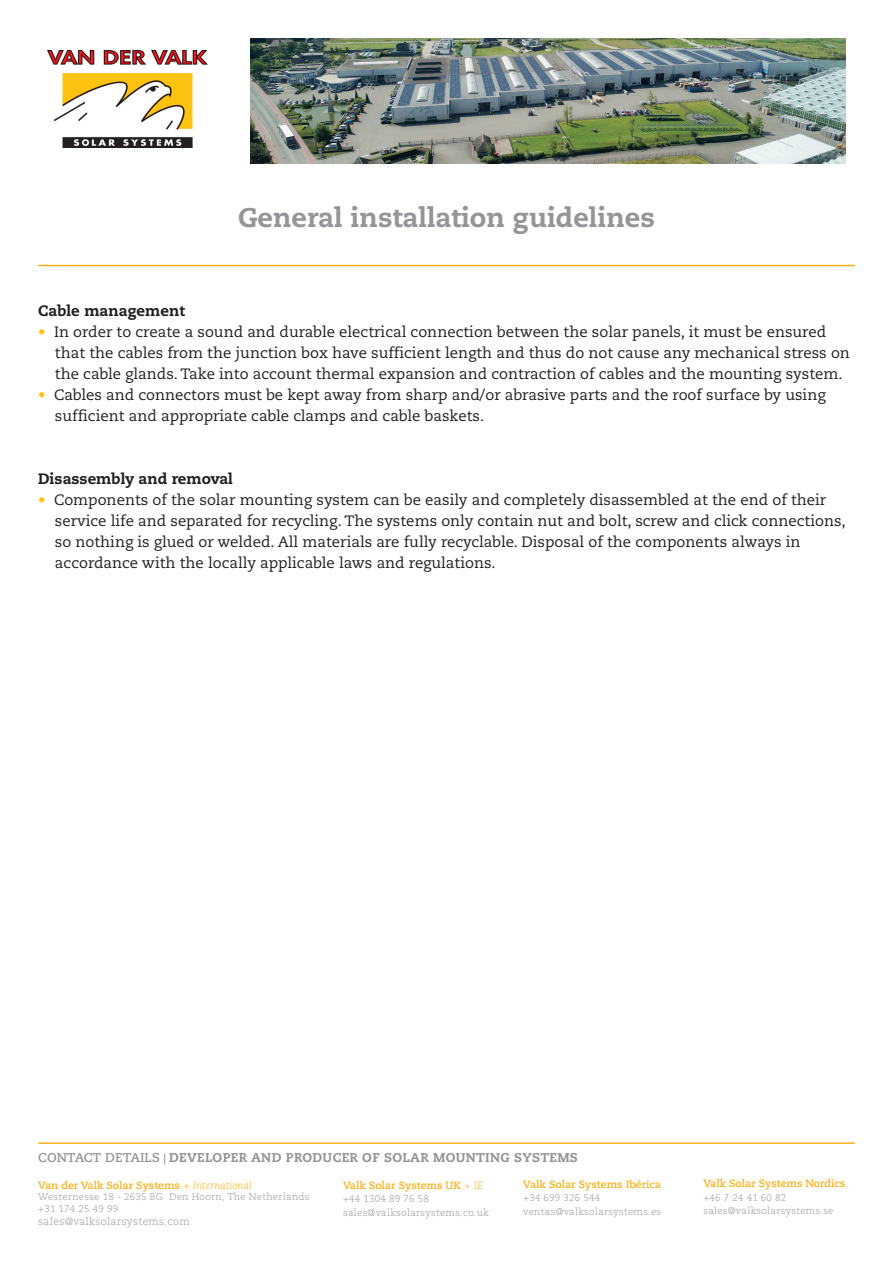
<style>
.page{position:relative;width:893px;height:1263px;background:#fff}
.page>*{position:absolute;margin:0;border:0;box-sizing:border-box;transform-origin:0 0}
.t1{font:800 27px "Caecilia LT Std";color:#939598}
.t2{font:15px/21px "Caecilia LT Pro 55 Roman";color:#231f20}
.t3{font:800 15px "Caecilia LT Pro 85";color:#231f20}
.t4{font:800 12.75px "Caecilia LT Std";letter-spacing:.025em;color:#939598}
.t5{font:700 10.5px "Caecilia LT Std";color:#fbb017}
.t6{font:300 10.5px "Caecilia LT Std";letter-spacing:.025em;color:#939598}
.t7{font:300 9.75px/13.5px "Caecilia LT Std";letter-spacing:.025em;color:#939598}
.s1{color:#fec210}
.s2{font-weight:700}
.s3{font-weight:700;font-size:11.25px}
.s4{font-weight:300;font-style:italic}
</style>
<div class="page">
<hr style="left:38px;top:265px;width:817px;height:1px;background:#fbb017">
<img style="left:48px;top:50px;width:159px;height:98px">
<img style="left:250px;top:38px;width:595px;height:126px">
<hr style="left:38px;top:1142px;width:817px;height:2px;background:#fbb017">
<p class="t1" style="left:238px;top:201px;width:418px">General installation guidelines</p>
<p class="t3" style="left:38px;top:300px;width:148px">Cable management</p>
<p class="t2" style="left:55px;top:321px;width:796px;text-indent:-17px"><span class="s1">•</span> In order to create a sound and durable electrical connection between the solar panels, it must be ensured that the cables from the junction box have sufficient length and thus do not cause any mechanical stress on the cable glands. Take into account thermal expansion and contraction of cables and the mounting system.</p>
<p class="t2" style="left:55px;top:384px;width:772px;text-indent:-17px"><span class="s1">•</span> Cables and connectors must be kept away from sharp and/or abrasive parts and the roof surface by using sufficient and appropriate cable clamps and cable baskets.</p>
<p class="t3" style="left:38px;top:468px;width:196px">Disassembly and removal</p>
<p class="t2" style="left:55px;top:489px;width:792px;text-indent:-17px"><span class="s1">•</span> Components of the solar mounting system can be easily and completely disassembled at the end of their service life and separated for recycling. The systems only contain nut and bolt, screw and click connections, so nothing is glued or welded. All materials are fully recyclable. Disposal of the components always in accordance with the locally applicable laws and regulations.</p>
<p class="t4" style="left:38px;top:1149px;width:541px"><span class="s2">CONTACT DETAILS</span> <span class="s3">|</span> DEVELOPER AND PRODUCER OF SOLAR MOUNTING SYSTEMS</p>
<p class="t5" style="left:38px;top:1179px;width:215px">Van der Valk Solar Systems <span class="s4">+ International</span></p>
<p class="t7" style="left:38px;top:1191px;width:273px;line-height:11.7px">Westernesse 18 - 2635 BG Den Hoorn, The Netherlands +31 174 25 49 99</p>
<p class="t6" style="left:38px;top:1215px;width:153px">sales@valksolarsystems.com</p>
<p class="t5" style="left:523px;top:1178px;width:139px">Valk Solar Systems Ibérica</p>
<p class="t7" style="left:523px;top:1191px;width:140px">+34 699 326 544 ventas@valksolarsystems.es</p>
<p class="t5" style="left:343px;top:1179px;width:141px">Valk Solar Systems UK <span class="s4">+ IE</span></p>
<p class="t7" style="left:343px;top:1192px;width:147px">+44 1304 89 76 58 sales@valksolarsystems.co.uk</p>
<p class="t5" style="left:703px;top:1177px;width:143px">Valk Solar Systems Nordics</p>
<p class="t7" style="left:703px;top:1191px;width:132px">+46 7 24 41 60 82 sales@valksolarsystems.se</p>
</div>
